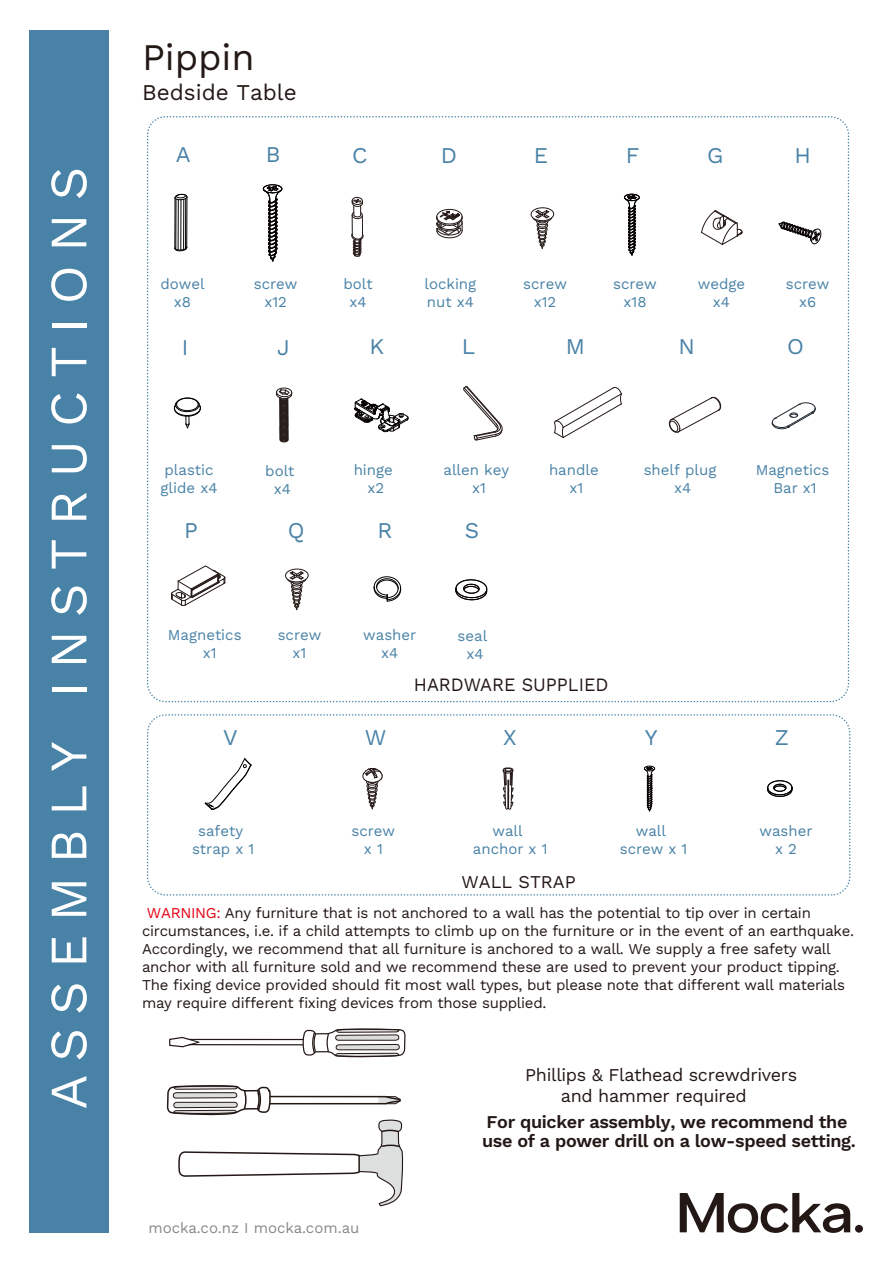
<style>
.page{position:relative;width:893px;height:1263px;background:#fff}
.page>*{position:absolute;margin:0;border:0;box-sizing:border-box;transform-origin:0 0}
.t1{font:52.5px "Work Sans";letter-spacing:.25em;color:#fff}
.t2{font:37.5px "Work Sans";letter-spacing:-.005em;color:#231815}
.t3{font:22.5px "Work Sans";color:#4982a7}
.t4{font:22.5px "Work Sans";color:#231815}
.t5{font:18.9px "Work Sans";color:#231815;scale:.95 1}
.t6{font:18px/19.4px "Work Sans";letter-spacing:-.02em;color:#231815}
.t7{font:18px "Work Sans";color:#231815}
.t8{font:15px/18px "Work Sans";letter-spacing:-.02em;color:#231815}
.t9{font:15px/18px "Work Sans";color:#4982a7;text-align:center}
.t10{font:15px "Work Sans";color:#888}
.s1{color:#e60012}
</style>
<div class="page">
<div style="left:29px;top:30px;width:80px;height:1203px;background:#4982a7"></div>
<div style="left:147px;top:714px;width:703px;height:182px;border:2px dashed #4982a7;border-radius:18px"></div>
<svg style="left:767px;top:780px;width:26px;height:17px"></svg>
<svg style="left:644px;top:766px;width:11px;height:45px"></svg>
<svg style="left:503px;top:767px;width:10px;height:43px"></svg>
<svg style="left:205px;top:758px;width:47px;height:52px"></svg>
<svg style="left:363px;top:768px;width:20px;height:41px"></svg>
<svg style="left:680px;top:1193px;width:170px;height:40px"></svg>
<div style="left:855px;top:1225px;width:8px;height:7px;background:#231815;border-radius:50%"></div>
<svg style="left:166px;top:1028px;width:240px;height:179px"></svg>
<div style="left:352px;top:197px;width:11px;height:8px;border:1px solid #231815;border-radius:50%"></div>
<svg style="left:351px;top:199px;width:13px;height:58px"></svg>
<svg style="left:263px;top:184px;width:19px;height:78px"></svg>
<svg style="left:175px;top:194px;width:12px;height:6px"></svg>
<hr style="left:186px;top:197px;width:1px;height:50px;background:#040000">
<hr style="left:175px;top:198px;width:1px;height:50px;background:#040000">
<svg style="left:174px;top:247px;width:13px;height:4px"></svg>
<hr style="left:178px;top:200px;width:1px;height:50px;background:#040000">
<hr style="left:183px;top:199px;width:1px;height:50px;background:#040000">
<hr style="left:181px;top:200px;width:1px;height:50px;background:#040000">
<hr style="left:176px;top:199px;width:1px;height:50px;background:#040000">
<hr style="left:185px;top:199px;width:1px;height:50px;background:#040000">
<svg style="left:531px;top:207px;width:23px;height:42px"></svg>
<svg style="left:285px;top:569px;width:24px;height:41px"></svg>
<svg style="left:624px;top:194px;width:16px;height:62px"></svg>
<svg style="left:701px;top:210px;width:42px;height:35px"></svg>
<svg style="left:778px;top:221px;width:43px;height:23px"></svg>
<svg style="left:436px;top:209px;width:27px;height:29px"></svg>
<svg style="left:174px;top:397px;width:27px;height:32px"></svg>
<svg style="left:463px;top:386px;width:39px;height:54px"></svg>
<svg style="left:554px;top:387px;width:68px;height:51px"></svg>
<svg style="left:276px;top:387px;width:16px;height:56px"></svg>
<svg style="left:669px;top:397px;width:52px;height:36px"></svg>
<svg style="left:772px;top:402px;width:44px;height:27px"></svg>
<svg style="left:171px;top:565px;width:55px;height:41px"></svg>
<svg style="left:354px;top:399px;width:55px;height:33px"></svg>
<svg style="left:455px;top:579px;width:32px;height:21px"></svg>
<svg style="left:374px;top:576px;width:27px;height:25px"></svg>
<h1 class="t1" style="left:29px;top:1109px;width:944px;rotate:-90deg">ASSEMBLY INSTRUCTIONS</h1>
<h2 class="t2" style="left:142px;top:29px;width:114px">Pippin</h2>
<h3 class="t4" style="left:142px;top:75px;width:156px">Bedside Table</h3>
<h3 class="t3" style="left:176px;top:137px;width:16px">A</h3>
<h3 class="t3" style="left:266px;top:137px;width:16px">B</h3>
<h3 class="t3" style="left:352px;top:138px;width:17px">C</h3>
<h3 class="t3" style="left:441px;top:138px;width:18px">D</h3>
<h3 class="t3" style="left:534px;top:138px;width:16px">E</h3>
<h3 class="t3" style="left:626px;top:138px;width:15px">F</h3>
<h3 class="t3" style="left:707px;top:138px;width:18px">G</h3>
<h3 class="t3" style="left:794px;top:139px;width:18px">H</h3>
<p class="t9" style="left:160px;top:275px;width:46px">dowel x8</p>
<p class="t9" style="left:523px;top:274px;width:45px">screw x12</p>
<p class="t9" style="left:698px;top:274px;width:49px">wedge x4</p>
<p class="t9" style="left:424px;top:274px;width:53px;text-align:left">locking nut x4</p>
<p class="t9" style="left:343px;top:274px;width:31px">bolt x4</p>
<p class="t9" style="left:254px;top:274px;width:45px">screw x12</p>
<p class="t9" style="left:613px;top:274px;width:45px">screw x18</p>
<p class="t9" style="left:786px;top:274px;width:45px">screw x6</p>
<h3 class="t3" style="left:182px;top:330px;width:8px">I</h3>
<h3 class="t3" style="left:277px;top:330px;width:14px">J</h3>
<h3 class="t3" style="left:370px;top:330px;width:16px">K</h3>
<h3 class="t3" style="left:462px;top:330px;width:15px">L</h3>
<h3 class="t3" style="left:566px;top:329px;width:21px">M</h3>
<h3 class="t3" style="left:679px;top:330px;width:18px">N</h3>
<h3 class="t3" style="left:787px;top:330px;width:18px">O</h3>
<p class="t9" style="left:161px;top:460px;width:58px;text-align:left">plastic glide x4</p>
<h3 class="t3" style="left:184px;top:513px;width:15px">P</h3>
<p class="t9" style="left:265px;top:461px;width:31px">bolt x4</p>
<p class="t9" style="left:644px;top:460px;width:74px">shelf plug x4</p>
<p class="t9" style="left:756px;top:460px;width:75px">Magnetics<br>Bar x1</p>
<p class="t9" style="left:444px;top:460px;width:67px">allen key x1</p>
<p class="t9" style="left:549px;top:460px;width:51px">handle x1</p>
<p class="t9" style="left:354px;top:460px;width:41px">hinge x2</p>
<h3 class="t3" style="left:288px;top:513px;width:18px">Q</h3>
<h3 class="t3" style="left:377px;top:513px;width:16px">R</h3>
<h3 class="t3" style="left:465px;top:513px;width:16px">S</h3>
<p class="t9" style="left:203px;top:626px;width:40px;text-align:left;text-indent:-35px">Magnetics x1</p>
<p class="t9" style="left:278px;top:626px;width:45px">screw x1</p>
<p class="t9" style="left:363px;top:626px;width:54px">washer x4</p>
<p class="t9" style="left:458px;top:626px;width:31px">seal x4</p>
<p class="t5" style="left:414px;top:670px;width:206px">HARDWARE SUPPLIED</p>
<h3 class="t3" style="left:223px;top:720px;width:16px">V</h3>
<h3 class="t3" style="left:365px;top:720px;width:23px">W</h3>
<h3 class="t3" style="left:503px;top:720px;width:15px">X</h3>
<h3 class="t3" style="left:645px;top:720px;width:14px">Y</h3>
<h3 class="t3" style="left:775px;top:720px;width:16px">Z</h3>
<p class="t9" style="left:192px;top:821px;width:64px">safety strap x 1</p>
<p class="t9" style="left:620px;top:821px;width:69px">wall screw x 1</p>
<p class="t9" style="left:759px;top:821px;width:54px">washer x 2</p>
<p class="t9" style="left:473px;top:821px;width:76px">wall anchor x 1</p>
<p class="t9" style="left:352px;top:821px;width:45px">screw x 1</p>
<p class="t7" style="left:462px;top:868px;width:116px">WALL STRAP</p>
<p class="t8" style="left:142px;top:904px;width:714px;text-indent:5px"><span class="s1">WARNING:</span> Any furniture that is not anchored to a wall has the potential to tip over in certain circumstances, i.e. if a child attempts to climb up on the furniture or in the event of an earthquake.<br>Accordingly, we recommend that all furniture is anchored to a wall. We supply a free safety wall anchor with all furniture sold and we recommend these are used to prevent your product tipping.<br>The fixing device provided should fit most wall types, but please note that different wall materials may require different fixing devices from those supplied.</p>
<p class="t6" style="left:561px;top:1063px;width:238px;line-height:21.6px;text-indent:-36px">Phillips &amp; Flathead screwdrivers and hammer required</p>
<p class="t10" style="left:148px;top:1216px;width:213px">mocka.co.nz I mocka.com.au</p>
<p class="t6" style="left:482px;top:1111px;width:375px">For quicker assembly, we recommend the use of a power drill on a low-speed setting.</p>
</div>
